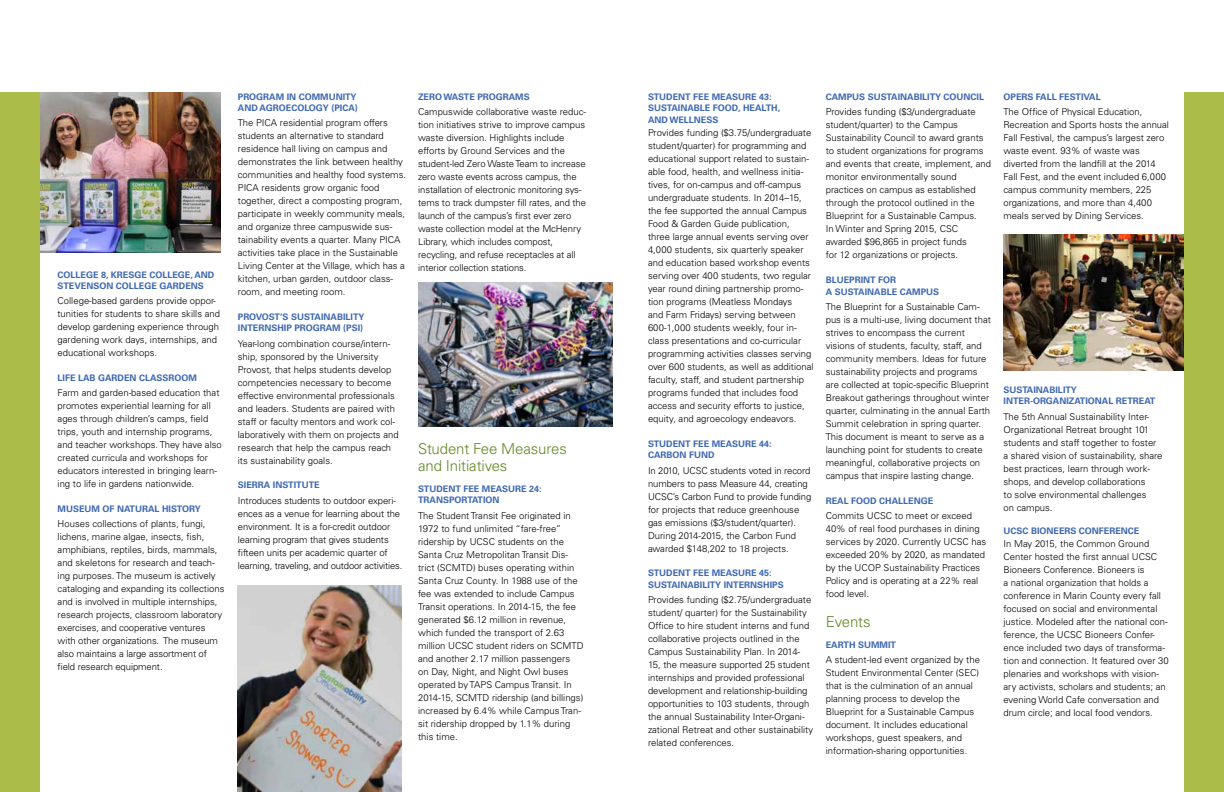
<style>
.page{position:relative;width:1224px;height:792px;background:#fff}
.page>*{position:absolute;margin:0;border:0;box-sizing:border-box;transform-origin:0 0}
.t1{font:300 15px/17px "Univers";letter-spacing:-.01em;color:#628725}
.t2{font:300 9.5px/13px "Univers";color:#000}
.t3{font:700 9px/11.5px "Univers";color:#3e68b1}
</style>
<div class="page">
<img style="left:1004px;top:234px;width:181px;height:137px">
<img style="left:39px;top:93px;width:182px;height:159px">
<img style="left:418px;top:282px;width:195px;height:145px">
<img style="left:238px;top:585px;width:164px;height:207px">
<div style="left:1185px;top:93px;width:39px;height:699px;background:#abbc49"></div>
<div style="left:0;top:93px;width:39px;height:699px;background:#abbc49"></div>
<p class="t3" style="left:58px;top:269px;width:30px">COLLEGE</p>
<p class="t3" style="left:101px;top:269px;width:17px">8, KRE</p>
<p class="t3" style="left:128px;top:269px;width:51px">SGE COLLEGE</p>
<p class="t3" style="left:190px;top:269px;width:26px">, AND</p>
<p class="t3" style="left:58px;top:280px;width:88px">STEVENSON COLLEGE</p>
<p class="t3" style="left:159px;top:280px;width:46px">GARDENS</p>
<p class="t2" style="left:58px;top:295px;width:164px">College-based gardens provide oppor&shy;tunities for students to share skills and develop gardening experience through gardening work days, internships, and educational workshops.</p>
<p class="t3" style="left:58px;top:372px;width:141px">LIFE LAB GARDEN CLASSROOM</p>
<p class="t2" style="left:58px;top:386px;width:166px">Farm and garden-based education that promotes experiential learning for all ages through children’s camps, field trips, youth and internship programs, and teacher workshops. They have also created curricula and workshops for educators interested in bringing learn&shy;ing to life in gardens nationwide.</p>
<p class="t3" style="left:58px;top:503px;width:145px">MUSEUM OF NATURAL HISTORY</p>
<p class="t2" style="left:58px;top:517px;width:168px">Houses collections of plants, fungi, lichens, marine algae, insects, fish, amphibians, reptiles, birds, mammals, and skeletons for research and teach&shy;ing purposes. The museum is actively cataloging and expanding its collections and is involved in multiple internships, research projects, classroom laboratory exercises, and cooperative ventures with other organizations. The museum also maintains a large assortment of field research equipment.</p>
<p class="t3" style="left:238px;top:91px;width:120px">PROGRAM IN COMMUNITY<br>AND AGR</p>
<p class="t3" style="left:279px;top:102px;width:81px">OECOLOGY (PICA)</p>
<p class="t2" style="left:238px;top:117px;width:170px">The PICA residential program offers students an alternative to standard residence hall living on campus and demonstrates the link between healthy communities and healthy food systems.<br>PICA residents grow organic food together, direct a composting program, participate in weekly community meals, and organize three campuswide sus&shy;tainability events a quarter. Many PICA activities take place in the Sustainable Living Center at the Village, which has a kitchen, urban garden, outdoor class&shy;room, and meeting room.</p>
<p class="t3" style="left:238px;top:311px;width:128px">PROVOST’S SUSTAINABILITY<br>INTERNSHIP PROGRAM (PSI)</p>
<p class="t2" style="left:238px;top:337px;width:162px">Year-long combination course/intern&shy;ship, sponsored by the University Provost, that helps students develop competencies necessary to become effective environmental professionals and leaders. Students are paired with staff or faculty mentors and work col&shy;laboratively with them on projects and research that help the campus reach its sustainability goals.</p>
<p class="t3" style="left:238px;top:479px;width:16px">SIERR</p>
<p class="t3" style="left:264px;top:479px;width:56px">A INSTITUTE</p>
<p class="t2" style="left:238px;top:494px;width:166px">Introduces students to outdoor experi&shy;ences as a venue for learning about the environment. It is a for-credit outdoor learning program that gives students fifteen units per academic quarter of learning, traveling, and outdoor activities.</p>
<p class="t3" style="left:418px;top:91px;width:7px">ZER</p>
<p class="t3" style="left:435px;top:91px;width:96px">O WASTE PROGRAMS</p>
<p class="t2" style="left:418px;top:105px;width:170px">Campuswide collaborative waste reduc&shy;tion initiatives strive to improve campus waste diversion. Highlights include efforts by Ground Services and the student-led Zero Waste Team to increase zero waste events across campus, the installation of electronic monitoring sys&shy;tems to track dumpster fill rates, and the launch of the campus’s first ever zero waste collection model at the McHenry Library, which includes compost, recycling, and refuse receptacles at all interior collection stations.</p>
<h1 class="t1" style="left:418px;top:441px;width:150px">Student Fee Measures and Initiatives</h1>
<p class="t3" style="left:418px;top:483px;width:125px">STUDENT FEE MEASURE 24:<br>TRANSPORTATION</p>
<p class="t2" style="left:418px;top:509px;width:167px">The Student Transit Fee originated in 1972 to fund unlimited “fare-free” ridership by UCSC students on the Santa Cruz Metropolitan Transit Dis&shy;trict (SCMTD) buses operating within Santa Cruz County. In 1988 use of the fee was extended to include Campus Transit operations. In 2014-15, the fee generated $6.12 million in revenue, which funded the transport of 2.63 million UCSC student riders on SCMTD and another 2.17 million passengers<br>on Day, Night, and Night Owl buses operated by TAPS Campus Transit. In 2014-15, SCMTD ridership (and billings) increased by 6.4% while Campus Tran&shy;sit ridership dropped by 1.1% during this time.</p>
<p class="t3" style="left:648px;top:91px;width:125px">STUDENT FEE MEASURE 43:<br>SUSTAINABL</p>
<p class="t3" style="left:705px;top:102px;width:21px">E FOOD</p>
<p class="t3" style="left:738px;top:102px;width:43px">, HEALTH,</p>
<p class="t3" style="left:648px;top:114px;width:8px">AND</p>
<p class="t3" style="left:669px;top:114px;width:21px">WELLN</p>
<p class="t3" style="left:701px;top:114px;width:13px">ESS</p>
<p class="t2" style="left:648px;top:126px;width:167px">Provides funding ($3.75/undergraduate student/quarter) for programming and educational support related to sustain&shy;able food, health, and wellness initia&shy;tives, for on-campus and off-campus undergraduate students. In 2014–15, the fee supported the annual Campus Food &amp; Garden Guide publication, three large annual events serving over 4,000 students, six quarterly speaker and education based workshop events serving over 400 students, two regular year round dining partnership promo&shy;tion programs (Meatless Mondays<br>and Farm Fridays) serving between 600-1,000 students weekly, four in&shy;class presentations and co-curricular programming activities classes serving over 600 students, as well as additional faculty, staff, and student partnership programs funded that includes food access and security efforts to justice, equity, and agroecology endeavors.</p>
<p class="t3" style="left:648px;top:438px;width:125px">STUDENT FEE MEASURE 44:<br>CARBON FUND</p>
<p class="t2" style="left:648px;top:464px;width:165px">In 2010, UCSC students voted in record numbers to pass Measure 44, creating UCSC’s Carbon Fund to provide funding for projects that reduce greenhouse gas emissions ($3/student/quarter).<br>During 2014-2015, the Carbon Fund awarded $148,202 to 18 projects.</p>
<p class="t3" style="left:648px;top:567px;width:137px">STUDENT FEE MEASURE 45:<br>SUSTAINABILITY INTERNSHIPS</p>
<p class="t2" style="left:648px;top:593px;width:167px">Provides funding ($2.75/undergraduate student/ quarter) for the Sustainability Office to hire student interns and fund collaborative projects outlined in the Campus Sustainability Plan. In 2014- 15, the measure supported 25 student internships and provided professional development and relationship-building opportunities to 103 students, through the annual Sustainability Inter-Organi&shy;zational Retreat and other sustainability related conferences.</p>
<p class="t3" style="left:826px;top:91px;width:160px">CAMPUS SUSTAINABILITY COUNCIL</p>
<p class="t2" style="left:826px;top:105px;width:167px">Provides funding ($3/undergraduate student/quarter) to the Campus Sustainability Council to award grants to student organizations for programs and events that create, implement, and monitor environmentally sound practices on campus as established through the protocol outlined in the Blueprint for a Sustainable Campus.<br>In Winter and Spring 2015, CSC awarded $96,865 in project funds<br>for 12 organizations or projects.</p>
<p class="t3" style="left:826px;top:274px;width:115px">BLUEPRINT FOR<br>A SUSTAINABLE CAMPUS</p>
<p class="t2" style="left:826px;top:300px;width:167px">The Blueprint for a Sustainable Cam&shy;pus is a multi-use, living document that strives to encompass the current visions of students, faculty, staff, and community members. Ideas for future sustainability projects and programs are collected at topic-specific Blueprint Breakout gatherings throughout winter quarter, culminating in the annual Earth Summit celebration in spring quarter.<br>This document is meant to serve as a launching point for students to create meaningful, collaborative projects on campus that inspire lasting change.</p>
<p class="t3" style="left:826px;top:495px;width:102px">REAL FOOD CHALLENGE</p>
<p class="t2" style="left:826px;top:509px;width:162px">Commits UCSC to meet or exceed<br>40% of real food purchases in dining services by 2020. Currently UCSC has exceeded 20% by 2020, as mandated by the UCOP Sustainability Practices<br>Policy and is operating at a 22% real food level.</p>
<h1 class="t1" style="left:826px;top:614px;width:46px">Events</h1>
<p class="t3" style="left:826px;top:639px;width:72px">EARTH SUMMIT</p>
<p class="t2" style="left:826px;top:653px;width:156px">A student-led event organized by the Student Environmental Center (SEC) that is the culmination of an annual planning process to develop the Blueprint for a Sustainable Campus document. It includes educational workshops, guest speakers, and information-sharing opportunities.</p>
<p class="t3" style="left:1004px;top:91px;width:99px">OPERS FALL FESTIVAL</p>
<p class="t2" style="left:1004px;top:105px;width:167px">The Office of Physical Education, Recreation and Sports hosts the annual Fall Festival, the campus’s largest zero waste event. 93% of waste was diverted from the landfill at the 2014<br>Fall Fest, and the event included 6,000 campus community members, 225 organizations, and more than 4,400 meals served by Dining Services.</p>
<p class="t3" style="left:1004px;top:384px;width:75px">SUSTAINABILITY<br>INTER-ORG</p>
<p class="t3" style="left:1053px;top:396px;width:104px">ANIZATIONAL RETREAT</p>
<p class="t2" style="left:1004px;top:410px;width:161px">The 5th Annual Sustainability Inter-Organizational Retreat brought 101 students and staff together to foster a shared vision of sustainability, share best practices, learn through work&shy;shops, and develop collaborations<br>to solve environmental challenges<br>on campus.</p>
<p class="t3" style="left:1004px;top:525px;width:34px">UCSC BION</p>
<p class="t3" style="left:1054px;top:525px;width:87px">EERS CON FERENCE</p>
<p class="t2" style="left:1004px;top:537px;width:167px">In May 2015, the Common Ground Center hosted the first annual UCSC Bioneers Conference. Bioneers is<br>a national organization that holds a conference in Marin County every fall focused on social and environmental justice. Modeled after the national con&shy;ference, the UCSC Bioneers Confer&shy;ence included two days of transforma&shy;tion and connection. It featured over 30 plenaries and workshops with vision&shy;ary activists, scholars and students; an evening World Cafe conversation and drum circle; and local food vendors.</p>
</div>
